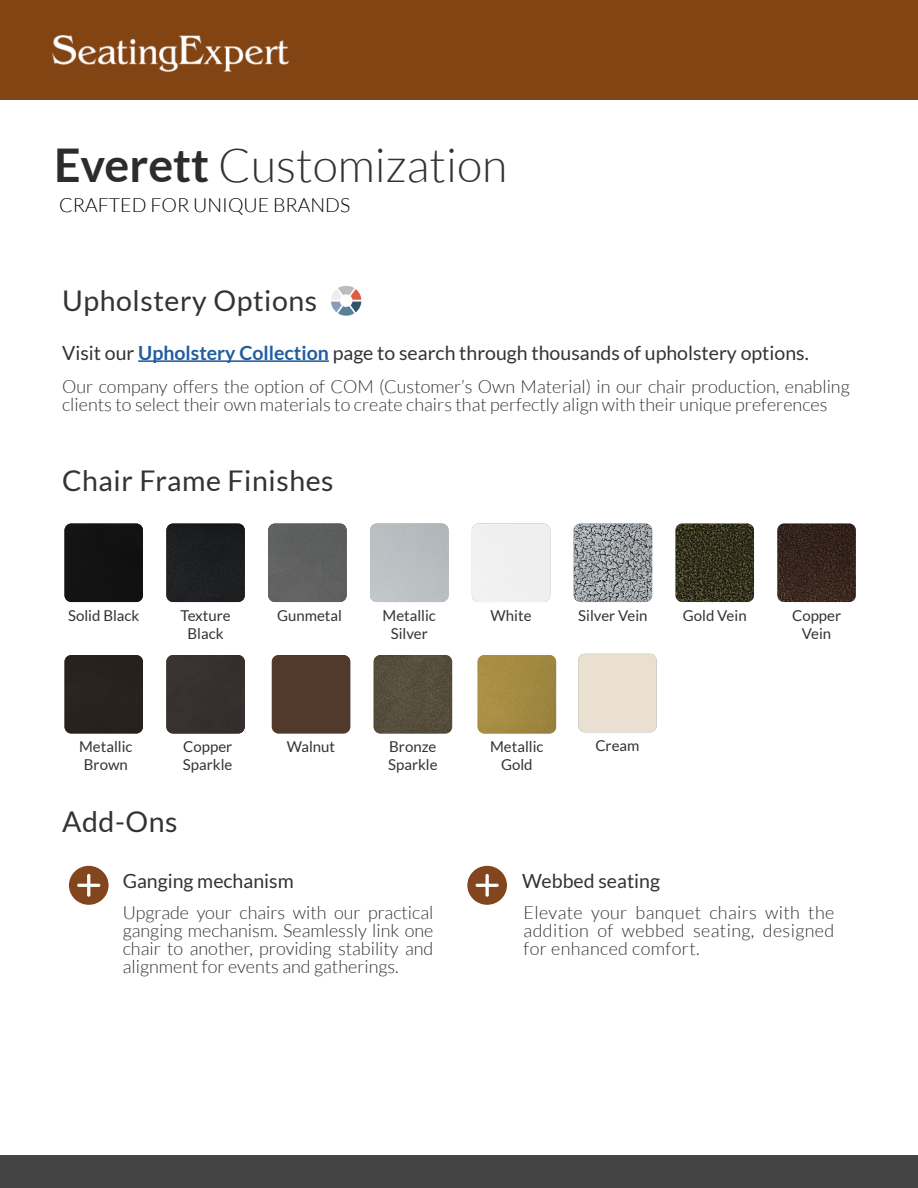
<style>
.page{position:relative;width:918px;height:1188px;background:#fff}
.page>*{position:absolute;margin:0;border:0;box-sizing:border-box;transform-origin:0 0}
.t1{font:300 46.5px "Lato";color:#333}
.t2{font:28.5px "Lato";letter-spacing:.02em;color:#333}
.t3{font:19.5px "Lato";color:#333}
.t4{font:300 19.5px "Lato";color:#000}
.t5{font:300 18px/18px "Lato";color:#333;text-align:justify}
.t6{font:15px/18px "Lato";color:#333;text-align:center}
.s1{font-weight:700;color:#2c2c2c}
.s2{font-weight:700;color:#215e9e}
</style>
<div class="page">
<div style="left:0;top:1155px;width:918px;height:33px;background:#444"></div>
<div style="left:65px;top:524px;width:78px;height:78px;background:#121212"></div>
<div style="left:166px;top:524px;width:79px;height:78px;background:#1d1e21"></div>
<div style="left:268px;top:524px;width:79px;height:78px;background:#5f6160"></div>
<div style="left:65px;top:655px;width:78px;height:79px;background:#29211d"></div>
<div style="left:166px;top:655px;width:79px;height:79px;background:#37302f"></div>
<img style="left:374px;top:655px;width:78px;height:79px">
<img style="left:574px;top:524px;width:78px;height:78px">
<img style="left:676px;top:524px;width:78px;height:78px">
<img style="left:331px;top:286px;width:31px;height:30px">
<img style="left:478px;top:655px;width:78px;height:79px">
<img style="left:777px;top:524px;width:79px;height:78px">
<div style="left:578px;top:654px;width:79px;height:78px;background:#e9e0d1"></div>
<div style="left:272px;top:655px;width:78px;height:79px;background:#51392c"></div>
<hr style="left:138px;top:360px;width:191px;height:2px;background:#215e9e">
<div style="left:69px;top:866px;width:40px;height:39px;background:#83451e;border-radius:50%"></div>
<hr style="left:87px;top:874px;width:3px;height:23px;background:#fff;border-radius:2px">
<hr style="left:77px;top:884px;width:23px;height:3px;background:#fff;border-radius:2px">
<div style="left:467px;top:866px;width:40px;height:39px;background:#83451e;border-radius:50%"></div>
<hr style="left:486px;top:874px;width:3px;height:23px;background:#fff;border-radius:2px">
<hr style="left:476px;top:884px;width:23px;height:3px;background:#fff;border-radius:2px">
<div style="left:0;top:0;width:918px;height:99px;background:#834414"></div>
<img style="left:53px;top:35px;width:236px;height:37px">
<h1 class="t1" style="left:54px;top:141px;width:455px"><span class="s1">Everett</span> Customization</h1>
<p class="t4" style="left:59px;top:195px;width:293px">CRAFTED FOR UNIQUE BRANDS</p>
<h2 class="t2" style="left:62px;top:284px;width:257px">Upholstery Options</h2>
<p class="t3" style="left:62px;top:342px;width:748px">Visit our <span class="s2">Upholstery Collection</span> page to search through thousands of upholstery options.</p>
<p class="t5" style="left:62px;top:378px;width:789px">Our company offers the option of COM (Customer’s Own Material) in our chair production, enabling clients to select their own materials to create chairs that perfectly align with their unique preferences</p>
<h2 class="t2" style="left:62px;top:465px;width:273px">Chair Frame Finishes</h2>
<p class="t6" style="left:68px;top:606px;width:73px">Solid Black</p>
<p class="t6" style="left:181px;top:606px;width:52px">Texture<br>Black</p>
<p class="t6" style="left:277px;top:606px;width:66px">Gunmetal</p>
<p class="t6" style="left:383px;top:606px;width:55px">Metallic<br>Silver</p>
<p class="t6" style="left:491px;top:606px;width:42px">White</p>
<p class="t6" style="left:578px;top:606px;width:71px">Silver Vein</p>
<p class="t6" style="left:683px;top:606px;width:65px">Gold Vein</p>
<p class="t6" style="left:79px;top:737px;width:55px">Metallic<br>Brown</p>
<p class="t6" style="left:183px;top:737px;width:51px;text-align:left">Copper<br>Sparkle</p>
<h2 class="t2" style="left:62px;top:806px;width:117px">Add-Ons</h2>
<p class="t6" style="left:287px;top:737px;width:50px">Walnut</p>
<p class="t6" style="left:595px;top:736px;width:46px">Cream</p>
<p class="t6" style="left:490px;top:737px;width:55px">Metallic<br>Gold</p>
<p class="t6" style="left:388px;top:737px;width:51px;text-align:left">Bronze<br>Sparkle</p>
<p class="t3" style="left:123px;top:870px;width:172px">Ganging mechanism</p>
<p class="t3" style="left:522px;top:870px;width:140px">Webbed seating</p>
<p class="t6" style="left:792px;top:606px;width:51px">Copper<br>Vein</p>
<p class="t5" style="left:123px;top:904px;width:312px">Upgrade your chairs with our practical ganging mechanism. Seamlessly link one chair to another, providing stability and alignment for events and gatherings.</p>
<p class="t5" style="left:524px;top:904px;width:312px">Elevate your banquet chairs with the addition of webbed seating, designed for enhanced comfort.</p>
</div>
